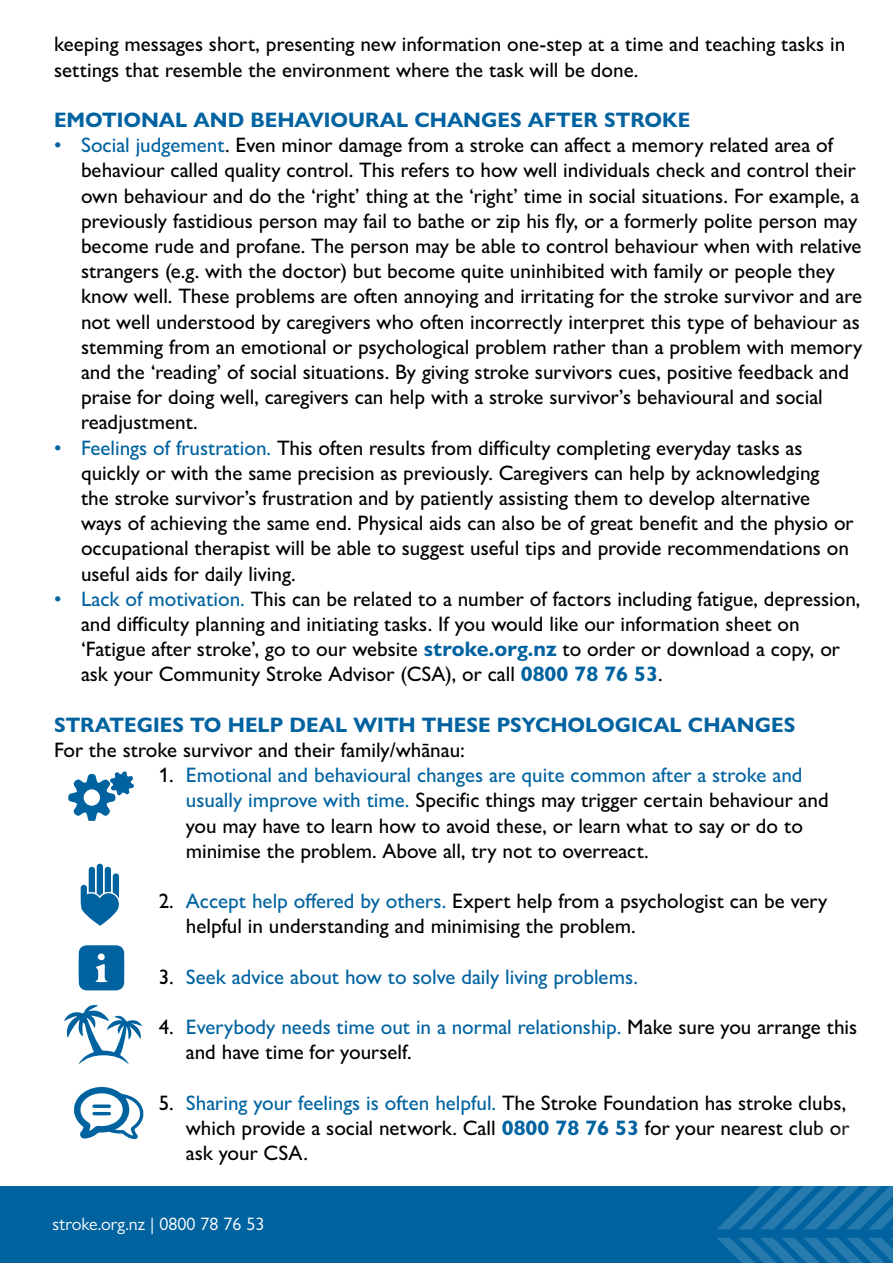
<style>
.page{position:relative;width:893px;height:1263px;background:#fff}
.page>*{position:absolute;margin:0;border:0;box-sizing:border-box;transform-origin:0 0}
.t1{font:500 21px/25.2px "Gill Sans Nova";color:#000}
.t2{font:700 21px "Gill Sans Nova";color:#0063a0}
.t3{font:500 21px "Gill Sans Nova";color:#0063a0}
.t4{font:18px "Gill Sans Nova";color:#fff}
.s1{color:#0063a0}
.s2{font-weight:700;color:#0063a0}
.s3{color:#000}
</style>
<div class="page">
<div style="left:0;top:1187px;width:893px;height:76px;background:#0063a0"></div>
<svg style="left:717px;top:1186px;width:176px;height:43px"></svg>
<svg style="left:717px;top:1238px;width:176px;height:25px"></svg>
<svg style="left:68px;top:771px;width:66px;height:50px"></svg>
<svg style="left:80px;top:863px;width:39px;height:63px"></svg>
<svg style="left:64px;top:1005px;width:78px;height:59px"></svg>
<svg style="left:79px;top:945px;width:45px;height:45px"></svg>
<svg style="left:74px;top:1086px;width:69px;height:53px"></svg>
<p class="t1" style="left:54px;top:31px;width:793px">keeping messages short, presenting new information one-step at a time and teaching tasks in settings that resemble the environment where the task will be done.</p>
<p class="t2" style="left:54px;top:107px;width:638px">EMOTIONAL AND BEHAVIOURAL CHANGES AFTER STROKE</p>
<p class="t1" style="left:81px;top:132px;width:783px;text-indent:-27px"><span class="s1">• Social judgement</span>. Even minor damage from a stroke can affect a memory related area of behaviour called quality control. This refers to how well individuals check and control their own behaviour and do the ‘right’ thing at the ‘right’ time in social situations. For example, a previously fastidious person may fail to bathe or zip his fly, or a formerly polite person may become rude and profane. The person may be able to control behaviour when with relative strangers (e.g. with the doctor) but become quite uninhibited with family or people they know well. These problems are often annoying and irritating for the stroke survivor and are not well understood by caregivers who often incorrectly interpret this type of behaviour as stemming from an emotional or psychological problem rather than a problem with memory and the ‘reading’ of social situations. By giving stroke survivors cues, positive feedback and praise for doing well, caregivers can help with a stroke survivor’s behavioural and social readjustment.</p>
<p class="t1" style="left:81px;top:435px;width:774px;text-indent:-27px"><span class="s1">• Feelings of frustration.</span> This often results from difficulty completing everyday tasks as quickly or with the same precision as previously. Caregivers can help by acknowledging<br>the stroke survivor’s frustration and by patiently assisting them to develop alternative ways of achieving the same end. Physical aids can also be of great benefit and the physio or occupational therapist will be able to suggest useful tips and provide recommendations on useful aids for daily living.</p>
<p class="t1" style="left:81px;top:586px;width:781px;text-indent:-27px"><span class="s1">• Lack of motivation.</span> This can be related to a number of factors including fatigue, depression, and difficulty planning and initiating tasks. If you would like our information sheet on ‘Fatigue after stroke’, go to our website <span class="s2">stroke.org.nz</span> to order or download a copy, or ask your Community Stroke Advisor (CSA), or call <span class="s2">0800 78 76 53</span>.</p>
<p class="t2" style="left:54px;top:712px;width:743px">STRATEGIES TO HELP DEAL WITH THESE PSYCHOLOGICAL CHANGES</p>
<p class="t1" style="left:54px;top:737px;width:413px">For the stroke survivor and their family/whānau:</p>
<p class="t1" style="left:186px;top:762px;width:644px;text-indent:-27px">1. <span class="s1">Emotional and behavioural changes are quite common after a stroke and usually improve with time.</span> Specific things may trigger certain behaviour and you may have to learn how to avoid these, or learn what to say or do to minimise the problem. Above all, try not to overreact.</p>
<p class="t1" style="left:186px;top:888px;width:643px;text-indent:-27px">2. <span class="s1">Accept help offered by others.</span> Expert help from a psychologist can be very helpful in understanding and minimising the problem.</p>
<p class="t3" style="left:159px;top:964px;width:481px"><span class="s3">3.</span> Seek advice about how to solve daily living problems.</p>
<p class="t1" style="left:186px;top:1014px;width:673px;text-indent:-27px">4. <span class="s1">Everybody needs time out in a normal relationship.</span> Make sure you arrange this and have time for yourself.</p>
<p class="t1" style="left:186px;top:1090px;width:665px;text-indent:-27px">5. <span class="s1">Sharing your feelings is often helpful.</span> The Stroke Foundation has stroke clubs, which provide a social network. Call <span class="s2">0800 78 76 53</span> for your nearest club or ask your CSA.</p>
<p class="t4" style="left:53px;top:1213px;width:213px">stroke.org.nz | 0800 78 76 53</p>
</div>
